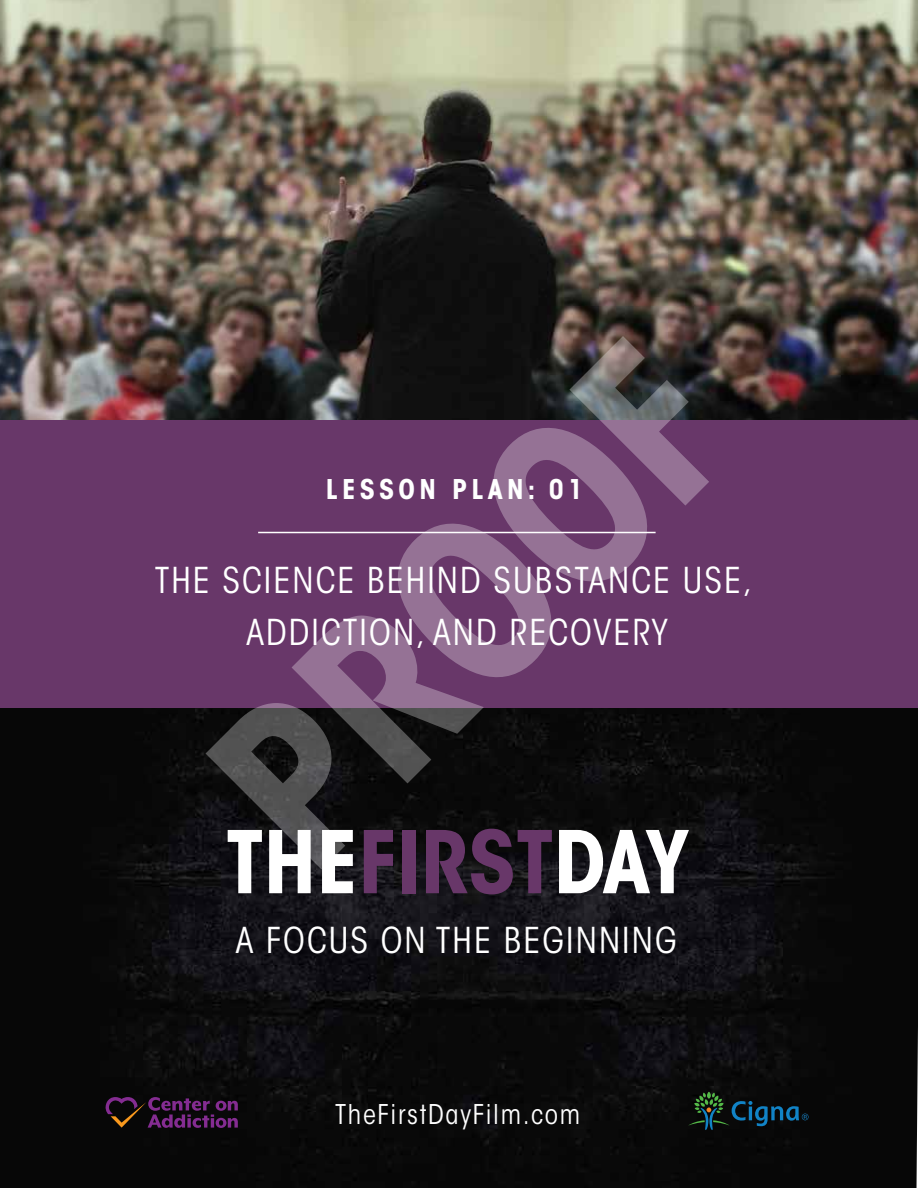
<style>
.page{position:relative;width:918px;height:1188px;background:#fff}
.page>*{position:absolute;margin:0;border:0;box-sizing:border-box;transform-origin:0 0}
.t1{font:700 condensed 221.7px "ITC Avant Garde Std";color:#fff}
.t2{font:700 condensed 85.5px "ITC Avant Garde Std";color:#fff}
.t3{font:condensed 35.4px/51.4px "ITC Avant Garde Std";letter-spacing:.06em;color:#fff;text-align:center}
.t4{font:condensed 27px "ITC Avant Garde Std";letter-spacing:.06em;color:#fff}
.t5{font:700 condensed 27px "ITC Avant Garde Std";letter-spacing:.16em;color:#fff}
.s1{color:#683769}
</style>
<div class="page">
<img style="left:0;top:0;width:918px;height:421px">
<img style="left:0;top:708px;width:918px;height:480px">
<svg style="left:104px;top:1097px;width:134px;height:31px"></svg>
<svg style="left:688px;top:1092px;width:121px;height:38px"></svg>
<div style="left:0;top:421px;width:918px;height:287px;background:#683769"></div>
<hr style="left:258px;top:532px;width:398px;height:1px;background:#fff">
<h1 class="t1" style="left:153px;top:723px;width:617px;rotate:-45deg">PROOF</h1>
<p class="t5" style="left:326px;top:472px;width:259px">LESSON PLAN: 01</p>
<p class="t3" style="left:155px;top:555px;width:599px">THE SCIENCE BEHIND SUBSTANCE USE,<br>ADDICTION, AND RECOVERY</p>
<h2 class="t2" style="left:226px;top:808px;width:464px">THE<span class="s1">FIRST</span>DAY</h2>
<p class="t3" style="left:236px;top:915px;width:443px">A FOCUS ON THE BEGINNING</p>
<p class="t4" style="left:335px;top:1098px;width:246px">TheFirstDayFilm.com</p>
</div>
